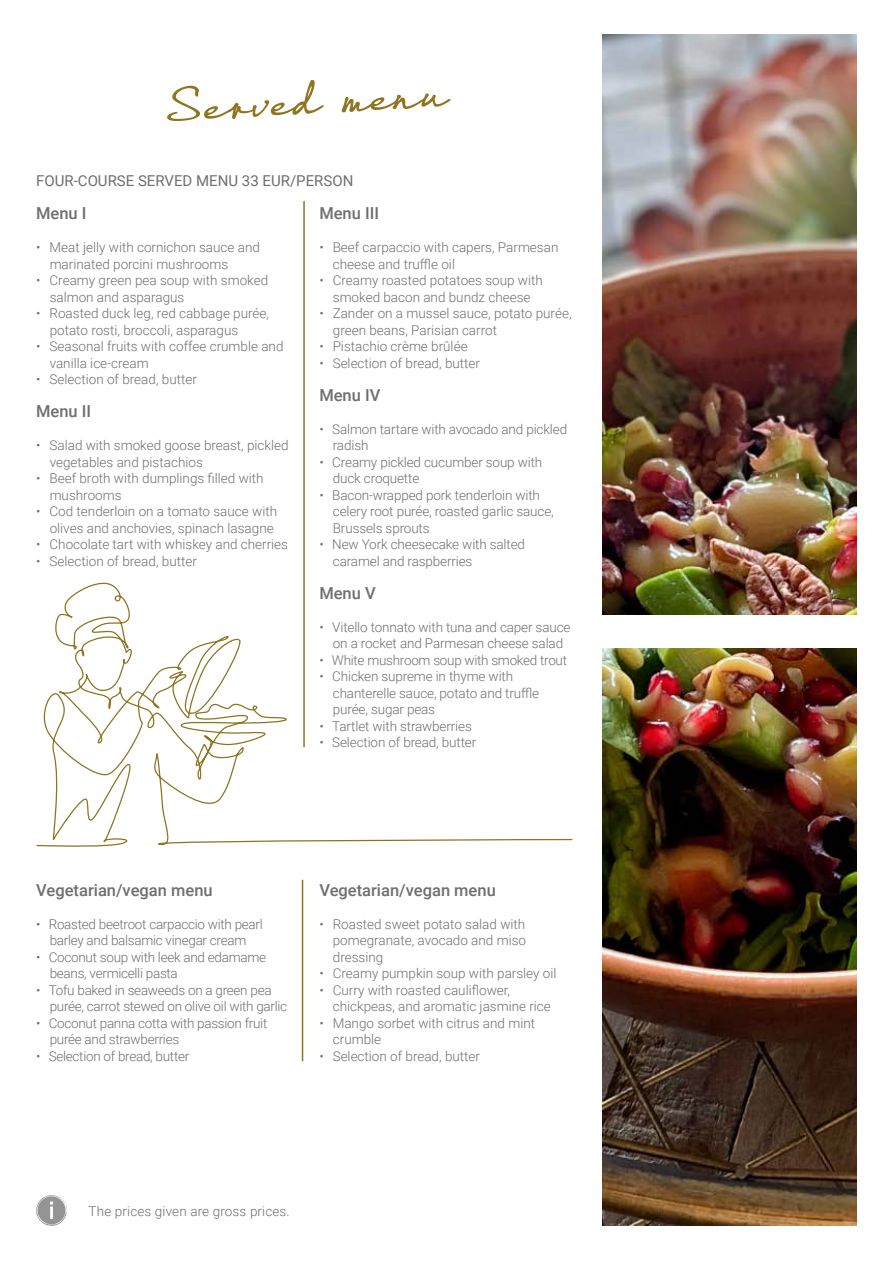
<style>
.page{position:relative;width:893px;height:1263px;background:#fff}
.page>*{position:absolute;margin:0;border:0;box-sizing:border-box;transform-origin:0 0}
.t1{font:900 49.5px "Thought W01";color:#907521}
.t2{font:500 16.5px "Roboto";color:#706f6f}
.t3{font:15px "Roboto";color:#706f6f}
.t4{font:300 13.5px/16.5px "Roboto";color:#706f6f}
.t5{font:300 13.5px/16.5px "Roboto";letter-spacing:-.02em;color:#706f6f}
</style>
<div class="page">
<hr style="left:302px;top:880px;width:1px;height:181px;background:#907521">
<hr style="left:303px;top:201px;width:2px;height:546px;background:#907521">
<svg style="left:36px;top:579px;width:537px;height:268px"></svg>
<img style="left:603px;top:35px;width:254px;height:1191px">
<div style="left:602px;top:616px;width:256px;height:32px;background:#fff"></div>
<svg style="left:36px;top:1195px;width:31px;height:31px"></svg>
<h1 class="t1" style="left:161px;top:76px;width:284px;rotate:-3deg">Served menu</h1>
<p class="t3" style="left:36px;top:170px;width:319px">FOUR-COURSE SERVED MENU 33 EUR/PERSON</p>
<p class="t2" style="left:36px;top:202px;width:52px">Menu I</p>
<p class="t4" style="left:50px;top:238px;width:212px;text-indent:-14px">• Meat jelly with cornichon sauce and marinated porcini mushrooms</p>
<p class="t4" style="left:50px;top:271px;width:220px;text-indent:-14px">• Creamy green pea soup with smoked salmon and asparagus</p>
<p class="t4" style="left:50px;top:304px;width:221px;text-indent:-14px">• Roasted duck leg, red cabbage purée, potato rosti, broccoli, asparagus</p>
<p class="t4" style="left:50px;top:337px;width:235px;text-indent:-14px">• Seasonal fruits with coffee crumble and vanilla ice-cream</p>
<p class="t4" style="left:36px;top:370px;width:162px">• Selection of bread, butter</p>
<p class="t2" style="left:36px;top:400px;width:57px">Menu II</p>
<p class="t4" style="left:50px;top:436px;width:240px;text-indent:-14px">• Salad with smoked goose breast, pickled vegetables and pistachios</p>
<p class="t4" style="left:50px;top:469px;width:215px;text-indent:-14px">• Beef broth with dumplings filled with mushrooms</p>
<p class="t4" style="left:36px;top:502px;width:242px;text-align:right">• Cod tenderloin on a tomato sauce with olives and anchovies, spinach lasagne</p>
<p class="t4" style="left:36px;top:535px;width:253px">• Chocolate tart with whiskey and cherries</p>
<p class="t4" style="left:36px;top:552px;width:162px">• Selection of bread, butter</p>
<p class="t2" style="left:319px;top:202px;width:61px">Menu III</p>
<p class="t4" style="left:333px;top:238px;width:227px;text-indent:-14px">• Beef carpaccio with capers, Parmesan cheese and truffle oil</p>
<p class="t4" style="left:319px;top:271px;width:225px;text-align:center">• Creamy roasted potatoes soup with smoked bacon and bundz cheese</p>
<p class="t4" style="left:333px;top:304px;width:240px;text-indent:-14px">• Zander on a mussel sauce, potato purée, green beans, Parisian carrot</p>
<p class="t4" style="left:319px;top:337px;width:150px">• Pistachio crème brûlée</p>
<p class="t4" style="left:319px;top:354px;width:162px">• Selection of bread, butter</p>
<p class="t2" style="left:319px;top:383px;width:63px">Menu IV</p>
<p class="t4" style="left:333px;top:420px;width:236px;text-indent:-14px">• Salmon tartare with avocado and pickled radish</p>
<p class="t4" style="left:333px;top:453px;width:211px;text-indent:-14px">• Creamy pickled cucumber soup with duck croquette</p>
<p class="t4" style="left:333px;top:486px;width:222px;text-indent:-14px">• Bacon-wrapped pork tenderloin with celery root purée, roasted garlic sauce,<br>Brussels sprouts</p>
<p class="t4" style="left:333px;top:535px;width:194px;text-indent:-14px">• New York cheesecake with salted caramel and raspberries</p>
<p class="t2" style="left:319px;top:581px;width:58px">Menu V</p>
<p class="t4" style="left:319px;top:618px;width:253px;text-align:center">• Vitello tonnato with tuna and caper sauce on a rocket and Parmesan cheese salad</p>
<p class="t5" style="left:319px;top:651px;width:249px">• White mushroom soup with smoked trout</p>
<p class="t4" style="left:333px;top:668px;width:208px;text-indent:-14px">• Chicken supreme in thyme with chanterelle sauce, potato and truffle purée, sugar peas</p>
<p class="t4" style="left:319px;top:717px;width:154px">• Tartlet with strawberries</p>
<p class="t4" style="left:319px;top:733px;width:158px">• Selection of bread, butter</p>
<p class="t2" style="left:36px;top:878px;width:178px">Vegetarian/vegan menu</p>
<p class="t2" style="left:319px;top:878px;width:178px">Vegetarian/vegan menu</p>
<p class="t5" style="left:36px;top:915px;width:228px;text-align:center">• Roasted beetroot carpaccio with pearl barley and balsamic vinegar cream</p>
<p class="t5" style="left:50px;top:948px;width:218px;text-indent:-14px">• Coconut soup with leek and edamame beans, vermicelli pasta</p>
<p class="t5" style="left:50px;top:981px;width:239px;text-indent:-14px">• Tofu baked in seaweeds on a green pea purée, carrot stewed on olive oil with garlic</p>
<p class="t5" style="left:50px;top:1014px;width:219px;text-indent:-14px">• Coconut panna cotta with passion fruit purée and strawberries</p>
<p class="t5" style="left:36px;top:1047px;width:155px">• Selection of bread, butter</p>
<p class="t4" style="left:333px;top:915px;width:195px;text-align:justify;text-indent:-14px">• Roasted sweet potato salad with pomegranate, avocado and miso dressing</p>
<p class="t4" style="left:319px;top:965px;width:239px">• Creamy pumpkin soup with parsley oil</p>
<p class="t4" style="left:333px;top:981px;width:220px;text-indent:-14px">• Curry with roasted cauliflower, chickpeas, and aromatic jasmine rice</p>
<p class="t4" style="left:333px;top:1014px;width:204px;text-indent:-14px">• Mango sorbet with citrus and mint crumble</p>
<p class="t4" style="left:319px;top:1047px;width:162px">• Selection of bread, butter</p>
<p class="t4" style="left:89px;top:1202px;width:203px">The prices given are gross prices.</p>
</div>
